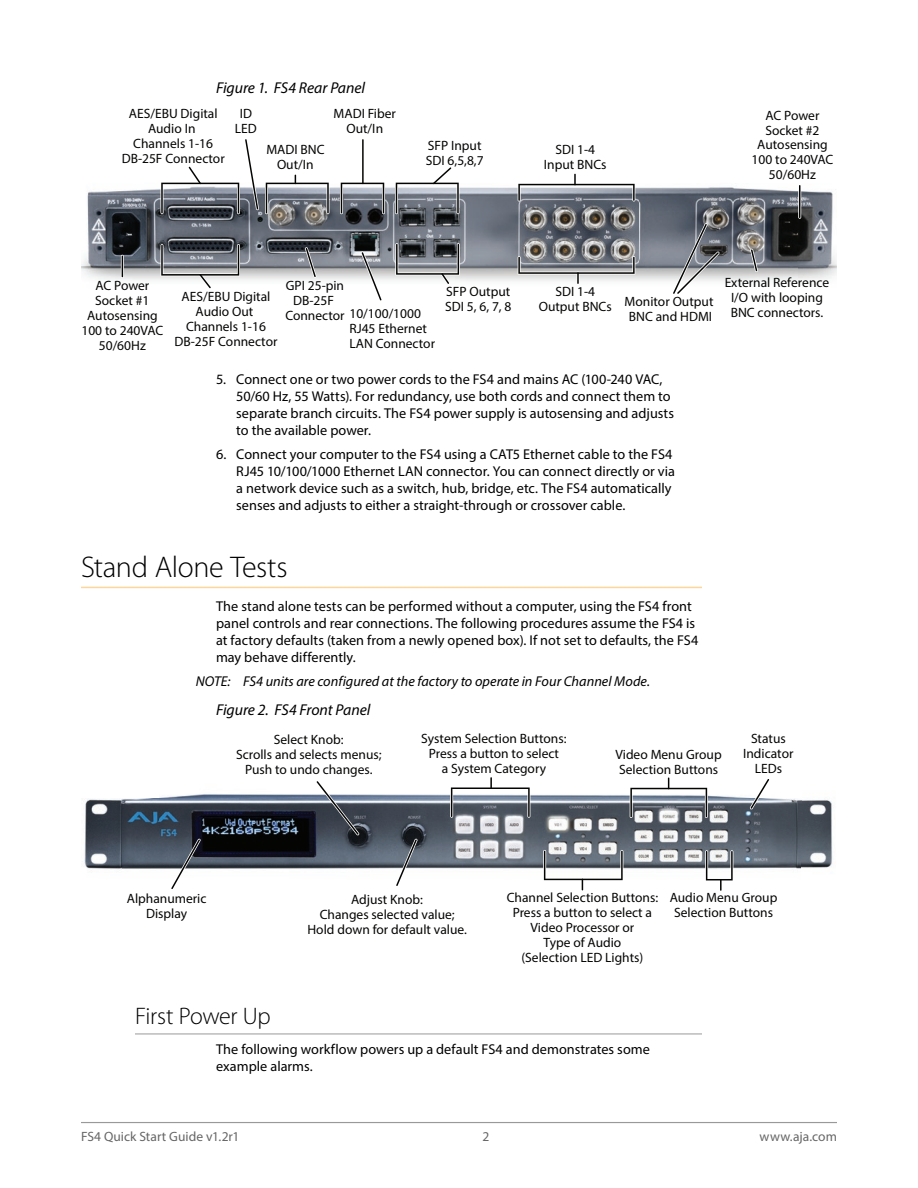
<style>
.page{position:relative;width:918px;height:1188px;background:#fff}
.page>*{position:absolute;margin:0;border:0;box-sizing:border-box;transform-origin:0 0}
._1Head{font:300 30px "Myriad Pro";letter-spacing:-.01em;color:#000}
._2Head{font:300 24px "Myriad Pro";letter-spacing:-.015em;color:#000}
.t1{font:italic 15.75px "Myriad Pro";letter-spacing:-.005em;color:#000}
.Body{font:14.25px/17.1px "Myriad Pro";letter-spacing:.005em;color:#000}
.NOTE{font:italic 14.25px "Myriad Pro";color:#000}
.t2{font:13.5px/15px "Myriad Pro";color:#040503;text-align:center}
.t3{font:13.5px "Myriad Pro";color:#666}
</style>
<div class="page">
<hr style="left:81px;top:1122px;width:756px;height:1px;background:#999">
<hr style="left:81px;top:587px;width:621px;height:1px;background:#ffd699">
<hr style="left:135px;top:1034px;width:567px;height:1px;background:#999">
<img style="left:81px;top:187px;width:756px;height:94px">
<hr style="left:121px;top:255px;width:3px;height:23px;background:#fff;border-radius:2px">
<svg style="left:122px;top:256px;width:1px;height:21px"></svg>
<hr style="left:798px;top:184px;width:3px;height:35px;background:#fff;border-radius:2px">
<hr style="left:799px;top:185px;width:1px;height:33px;background:#040503">
<svg style="left:750px;top:249px;width:8px;height:23px"></svg>
<svg style="left:361px;top:251px;width:21px;height:50px"></svg>
<svg style="left:305px;top:247px;width:12px;height:31px"></svg>
<svg style="left:518px;top:256px;width:117px;height:28px;background:#a8aaad"></svg>
<svg style="left:518px;top:173px;width:117px;height:29px"></svg>
<svg style="left:672px;top:223px;width:48px;height:71px"></svg>
<svg style="left:265px;top:174px;width:64px;height:40px"></svg>
<svg style="left:395px;top:167px;width:64px;height:47px"></svg>
<svg style="left:395px;top:243px;width:65px;height:41px;background:#898c8f"></svg>
<hr style="left:362px;top:139px;width:2px;height:45px;background:#040503">
<svg style="left:340px;top:182px;width:45px;height:32px"></svg>
<svg style="left:160px;top:244px;width:80px;height:45px"></svg>
<svg style="left:160px;top:139px;width:99px;height:75px"></svg>
<img style="left:84px;top:794px;width:749px;height:75px">
<svg style="left:170px;top:838px;width:31px;height:51px"></svg>
<svg style="left:750px;top:779px;width:20px;height:31px"></svg>
<svg style="left:316px;top:781px;width:44px;height:55px"></svg>
<svg style="left:395px;top:838px;width:23px;height:48px"></svg>
<svg style="left:450px;top:777px;width:80px;height:41px"></svg>
<svg style="left:543px;top:850px;width:80px;height:41px"></svg>
<svg style="left:630px;top:777px;width:78px;height:41px"></svg>
<svg style="left:705px;top:850px;width:28px;height:41px"></svg>
<p class="t1" style="left:216px;top:78px;width:151px">Figure 1. FS4 Rear Panel</p>
<p class="t2" style="left:122px;top:106px;width:105px">AES/EBU Digital<br>Audio In<br>Channels 1-16<br>DB-25F Connector</p>
<p class="t2" style="left:235px;top:106px;width:24px">ID<br>LED</p>
<p class="t2" style="left:266px;top:141px;width:60px">MADI BNC<br>Out/In</p>
<p class="t2" style="left:334px;top:106px;width:64px">MADI Fiber<br>Out/In</p>
<p class="t2" style="left:426px;top:138px;width:59px;text-align:left">SFP Input<br>SDI 6,5,8,7</p>
<p class="t2" style="left:544px;top:141px;width:64px">SDI 1-4<br>Input BNCs</p>
<p class="t2" style="left:752px;top:107px;width:83px">AC Power<br>Socket #2<br>Autosensing<br>100 to 240VAC<br>50/60Hz</p>
<p class="t2" style="left:82px;top:278px;width:83px">AC Power<br>Socket #1<br>Autosensing<br>100 to 240VAC<br>50/60Hz</p>
<p class="t2" style="left:285px;top:278px;width:61px">GPI 25-pin<br>DB-25F<br>Connector</p>
<p class="t2" style="left:445px;top:284px;width:68px;text-align:left">SFP Output<br>SDI 5, 6, 7, 8</p>
<p class="t2" style="left:539px;top:284px;width:75px">SDI 1-4<br>Output BNCs</p>
<p class="t2" style="left:174px;top:288px;width:105px">AES/EBU Digital<br>Audio Out<br>Channels 1-16<br>DB-25F Connector</p>
<p class="Body" style="left:236px;top:370px;width:439px;text-indent:-20px">5. Connect one or two power cords to the FS4 and mains AC (100-240 VAC, 50/60 Hz, 55 Watts). For redundancy, use both cords and connect them to separate branch circuits. The FS4 power supply is autosensing and adjusts to the available power.</p>
<p class="Body" style="left:236px;top:445px;width:440px;text-indent:-20px">6. Connect your computer to the FS4 using a CAT5 Ethernet cable to the FS4<br>RJ45 10/100/1000 Ethernet LAN connector. You can connect directly or via a network device such as a switch, hub, bridge, etc. The FS4 automatically senses and adjusts to either a straight-through or crossover cable.</p>
<p class="t2" style="left:625px;top:294px;width:90px">Monitor Output<br>BNC and HDMI</p>
<p class="t2" style="left:349px;top:306px;width:87px;text-align:left">10/100/1000<br>RJ45 Ethernet<br>LAN Connector</p>
<p class="t2" style="left:725px;top:275px;width:106px">External Reference<br>I/O with looping<br>BNC connectors.</p>
<p class="_1Head" style="left:81px;top:550px;width:208px">Stand Alone Tests</p>
<p class="Body" style="left:216px;top:597px;width:484px">The stand alone tests can be performed without a computer, using the FS4 front panel controls and rear connections. The following procedures assume the FS4 is at factory defaults (taken from a newly opened box). If not set to defaults, the FS4 may behave differently.</p>
<p class="NOTE" style="left:196px;top:672px;width:456px">NOTE: FS4 units are configured at the factory to operate in Four Channel Mode.</p>
<p class="t1" style="left:216px;top:700px;width:156px">Figure 2. FS4 Front Panel</p>
<p class="t2" style="left:421px;top:731px;width:147px">System Selection Buttons:<br>Press a button to select<br>a System Category</p>
<p class="t2" style="left:236px;top:732px;width:147px">Select Knob:<br>Scrolls and selects menus;<br>Push to undo changes.</p>
<p class="t2" style="left:616px;top:747px;width:108px;text-align:left">Video Menu Group<br>Selection Buttons</p>
<p class="t2" style="left:743px;top:731px;width:52px">Status<br>Indicator<br>LEDs</p>
<p class="t2" style="left:127px;top:891px;width:81px">Alphanumeric<br>Display</p>
<p class="t2" style="left:308px;top:892px;width:161px">Adjust Knob:<br>Changes selected value;<br>Hold down for default value.</p>
<p class="t2" style="left:507px;top:889px;width:153px">Channel Selection Buttons:<br>Press a button to select a<br>Video Processor or<br>Type of Audio<br>(Selection LED Lights)</p>
<p class="t2" style="left:670px;top:890px;width:109px">Audio Menu Group<br>Selection Buttons</p>
<p class="_2Head" style="left:135px;top:1003px;width:137px">First Power Up</p>
<p class="Body" style="left:216px;top:1040px;width:436px">The following workflow powers up a default FS4 and demonstrates some example alarms.</p>
<p class="t3" style="left:81px;top:1128px;width:160px">FS4 Quick Start Guide v1.2r1</p>
<p class="t3" style="left:483px;top:1128px;width:8px">2</p>
<p class="t3" style="left:760px;top:1128px;width:79px">www.aja.com</p>
</div>
